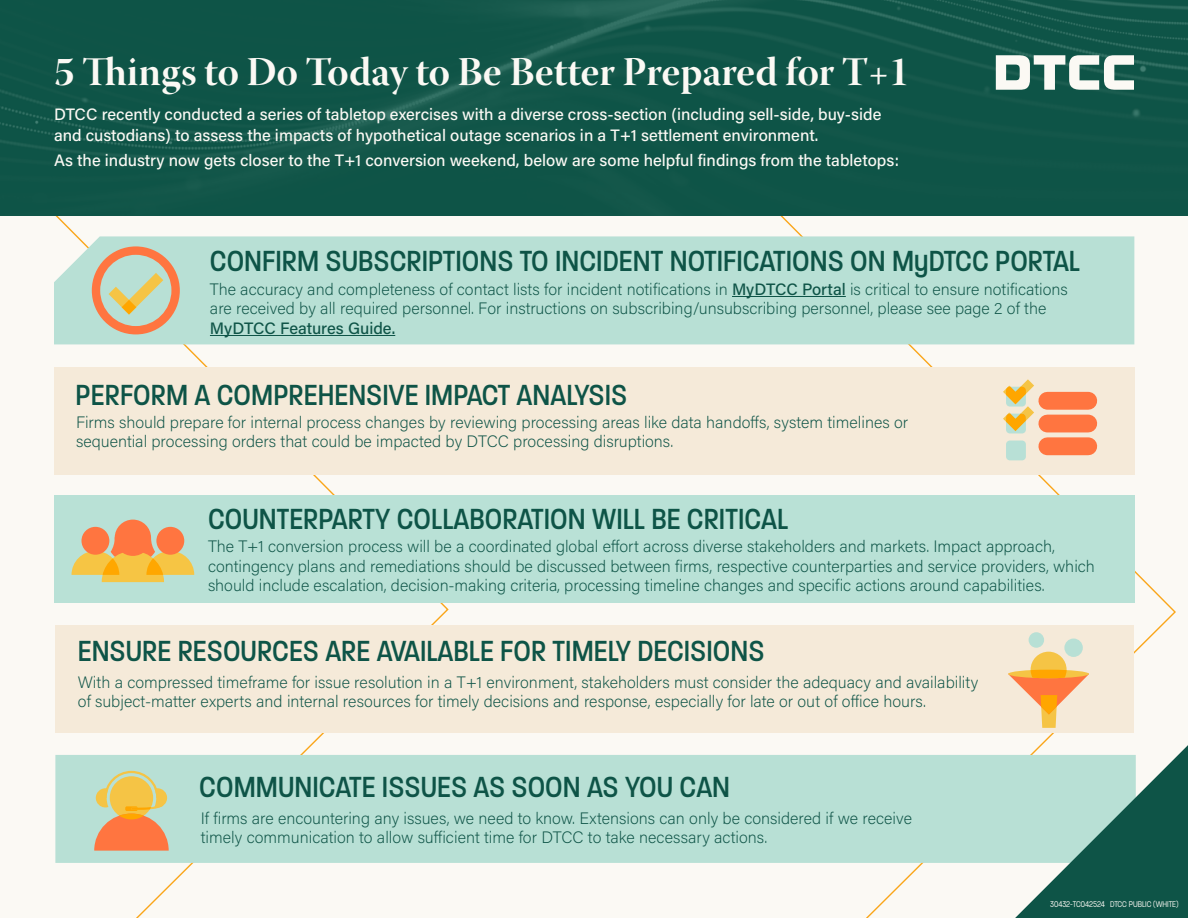
<style>
.page{position:relative;width:1188px;height:918px;background:#fff}
.page>*{position:absolute;margin:0;border:0;box-sizing:border-box;transform-origin:0 0}
.t1{font:40.5px "Warnock Pro Bold Disp";color:#fbf9f4}
.t2{font:500 31.5px "Paralucent Condensed";color:#0e5447}
.t3{font:200 16.5px/19.5px "Acumin Pro";color:#0e5447}
.t4{font:500 16.5px/21px "Acumin Pro";color:#fbf9f4}
.t5{font:500 16.5px "Acumin Pro";color:#0e5447}
.t6{font:300 9px "Paralucent Condensed";color:#fbf9f4}
.s1{font-weight:500}
</style>
<div class="page">
<div style="left:0;top:216px;width:1176px;height:702px;background:#fbf9f4"></div>
<div style="left:55px;top:755px;width:960px;height:108px;background:#b8e0d5"></div>
<img style="left:0;top:0;width:1188px;height:216px">
<svg style="left:1015px;top:745px;width:173px;height:173px;background:#6c9d92"></svg>
<svg style="left:996px;top:55px;width:138px;height:35px"></svg>
<div style="left:54px;top:236px;width:1080px;height:108px;background:#b8e0d5"></div>
<hr style="left:732px;top:296px;width:114px;height:1px;background:#0e5447">
<hr style="left:210px;top:335px;width:185px;height:1px;background:#0e5447">
<svg style="left:92px;top:246px;width:88px;height:88px;background:#d0bf9e"></svg>
<div style="left:54px;top:495px;width:1080px;height:108px;background:#b9e1d6"></div>
<div style="left:115px;top:520px;width:36px;height:36px;background:#ff7540;border-radius:50%"></div>
<div style="left:156px;top:527px;width:28px;height:28px;background:#ff7540;border-radius:50%"></div>
<svg style="left:72px;top:533px;width:122px;height:49px"></svg>
<div style="left:81px;top:527px;width:28px;height:28px;background:#ff7540;border-radius:50%"></div>
<svg style="left:94px;top:771px;width:75px;height:80px;background:#e4b06f"></svg>
<div style="left:55px;top:625px;width:1079px;height:108px;background:#f5ead9"></div>
<div style="left:1064px;top:639px;width:19px;height:18px;background:#b8e0d5;border-radius:50%"></div>
<div style="left:1029px;top:632px;width:15px;height:16px;background:#b8e0d5;border-radius:50%"></div>
<svg style="left:1008px;top:652px;width:81px;height:76px"></svg>
<div style="left:54px;top:367px;width:1080px;height:108px;background:#f5ead9"></div>
<div style="left:1006px;top:414px;width:20px;height:19px;background:#b8e0d6;border-radius:4px"></div>
<div style="left:1006px;top:441px;width:20px;height:19px;background:#b8e0d6;border-radius:4px"></div>
<div style="left:1047px;top:392px;width:41px;height:18px;background:#ff7540"></div>
<div style="left:1047px;top:415px;width:41px;height:17px;background:#ff7540"></div>
<div style="left:1047px;top:437px;width:41px;height:18px;background:#ff7540"></div>
<svg style="left:1003px;top:379px;width:31px;height:52px"></svg>
<h1 class="t1" style="left:54px;top:47px;width:857px">5 Things to Do Today to Be Better Prepared for T+1</h1>
<p class="t4" style="left:54px;top:103px;width:829px">DTCC recently conducted a series of tabletop exercises with a diverse cross-section (including sell-side, buy-side and custodians) to assess the impacts of hypothetical outage scenarios in a T+1 settlement environment.</p>
<p class="t4" style="left:54px;top:149px;width:847px">As the industry now gets closer to the T+1 conversion weekend, below are some helpful findings from the tabletops:</p>
<h2 class="t2" style="left:210px;top:242px;width:872px">CONFIRM SUBSCRIPTIONS TO INCIDENT NOTIFICATIONS ON MyDTCC PORTAL</h2>
<p class="t3" style="left:210px;top:279px;width:859px">The accuracy and completeness of contact lists for incident notifications in <span class="s1">MyDTCC Portal</span> is critical to ensure notifications are received by all required personnel. For instructions on subscribing/unsubscribing personnel, please see page 2 of the</p>
<p class="t5" style="left:210px;top:317px;width:187px">MyDTCC Features Guide.</p>
<h2 class="t2" style="left:76px;top:376px;width:553px">PERFORM A COMPREHENSIVE IMPACT ANALYSIS</h2>
<p class="t3" style="left:76px;top:412px;width:834px">Firms should prepare for internal process changes by reviewing processing areas like data handoffs, system timelines or sequential processing orders that could be impacted by DTCC processing disruptions.</p>
<h2 class="t2" style="left:208px;top:501px;width:582px">COUNTERPARTY COLLABORATION WILL BE CRITICAL</h2>
<p class="t3" style="left:208px;top:536px;width:888px">The T+1 conversion process will be a coordinated global effort across diverse stakeholders and markets. Impact approach, contingency plans and remediations should be discussed between firms, respective counterparties and service providers, which should include escalation, decision-making criteria, processing timeline changes and specific actions around capabilities.</p>
<h2 class="t2" style="left:78px;top:633px;width:688px">ENSURE RESOURCES ARE AVAILABLE FOR TIMELY DECISIONS</h2>
<p class="t3" style="left:78px;top:672px;width:902px">With a compressed timeframe for issue resolution in a T+1 environment, stakeholders must consider the adequacy and availability of subject-matter experts and internal resources for timely decisions and response, especially for late or out of office hours.</p>
<h2 class="t2" style="left:199px;top:769px;width:532px">COMMUNICATE ISSUES AS SOON AS YOU CAN</h2>
<p class="t3" style="left:201px;top:808px;width:713px">If firms are encountering any issues, we need to know. Extensions can only be considered if we receive timely communication to allow sufficient time for DTCC to take necessary actions.</p>
<p class="t6" style="left:1050px;top:899px;width:130px">30432-TC042524 DTCC PUBLIC (WHITE)</p>
</div>
